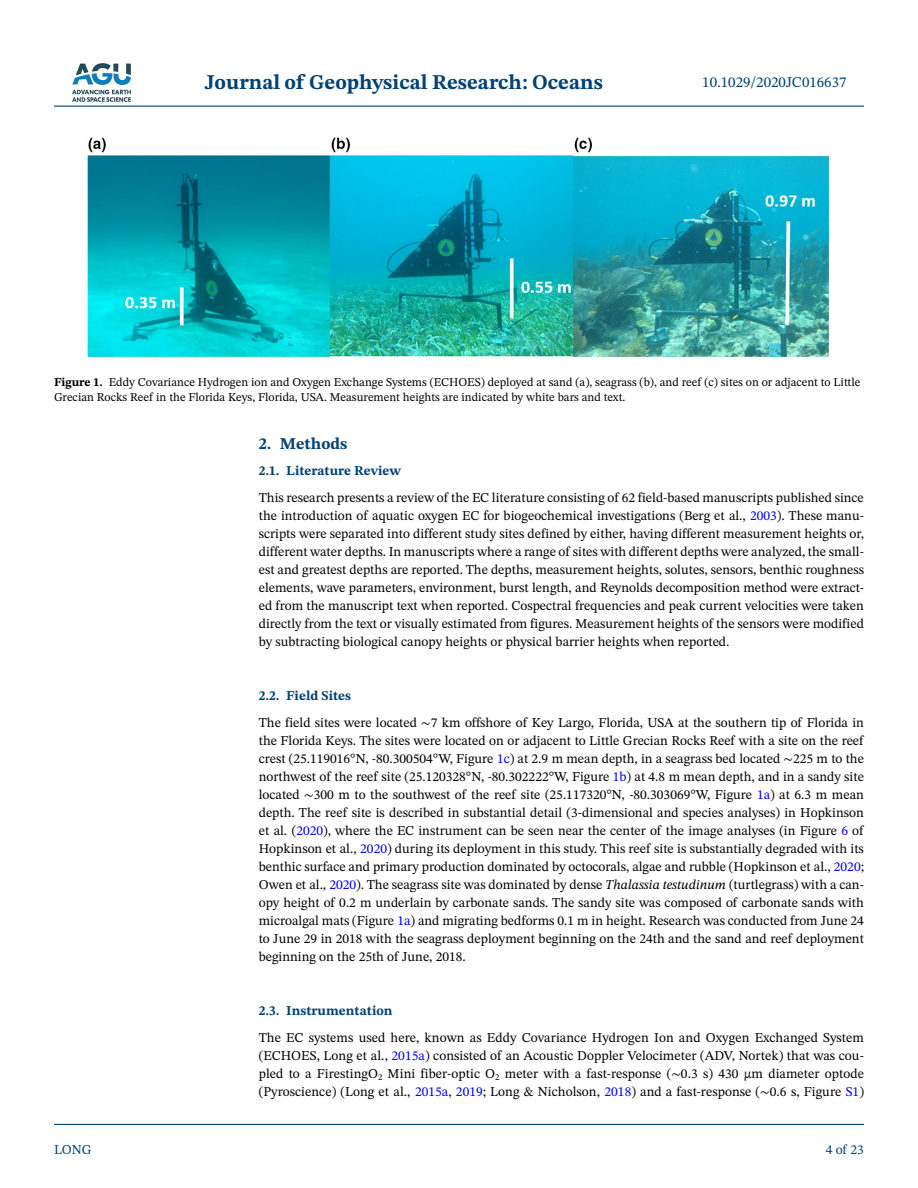
<style>
.page{position:relative;width:918px;height:1188px;background:#fff}
.page>*{position:absolute;margin:0;border:0;box-sizing:border-box;transform-origin:0 0}
.t1{font:700 21px "STIX Two Text";color:#004174}
.t2{font:700 16.5px "STIX Two Text";color:#004174}
.t3{font:15px "STIX Two Text";color:#004174}
.t4{font:13.5px/18px "STIX Two Text";color:#000;text-align:justify}
.t5{font:700 13.5px "STIX Two Text";color:#004174}
.t6{font:13.5px "STIX Two Text";color:#004174}
.t7{font:12px/15px "STIX Two Text";color:#000}
.s1{font-weight:700}
.s2{color:#00f}
.s3{font-weight:700;color:#004174}
.s4{font-family:"STIX Two Math"}
.s5{font-style:italic}
</style>
<div class="page">
<hr style="left:54px;top:106px;width:810px;height:1px;background:#004174">
<hr style="left:54px;top:1124px;width:810px;height:1px;background:#004174">
<img style="left:72px;top:63px;width:59px;height:39px">
<img style="left:87px;top:137px;width:742px;height:220px">
<h1 class="t1" style="left:205px;top:67px;width:399px">Journal of Geophysical Research: Oceans</h1>
<p class="t3" style="left:702px;top:72px;width:146px">10.1029/2020JC016637</p>
<p class="t7" style="left:54px;top:374px;width:808px"><span class="s1">Figure 1.</span> Eddy Covariance Hydrogen ion and Oxygen Exchange Systems (ECHOES) deployed at sand (a), seagrass (b), and reef (c) sites on or adjacent to Little<br>Grecian Rocks Reef in the Florida Keys, Florida, USA. Measurement heights are indicated by white bars and text.</p>
<p class="t2" style="left:259px;top:432px;width:90px">2. Methods</p>
<p class="t5" style="left:259px;top:461px;width:144px">2.1. Literature Review</p>
<p class="t4" style="left:259px;top:488px;width:607px">This research presents a review of the EC literature consisting of 62 field-based manuscripts published since the introduction of aquatic oxygen EC for biogeochemical investigations (Berg et al., <span class="s2">2003</span>). These manu&shy;scripts were separated into different study sites defined by either, having different measurement heights or, different water depths. In manuscripts where a range of sites with different depths were analyzed, the small&shy;est and greatest depths are reported. The depths, measurement heights, solutes, sensors, benthic roughness elements, wave parameters, environment, burst length, and Reynolds decomposition method were extract&shy;ed from the manuscript text when reported. Cospectral frequencies and peak current velocities were taken directly from the text or visually estimated from figures. Measurement heights of the sensors were modified by subtracting biological canopy heights or physical barrier heights when reported.</p>
<p class="t4" style="left:259px;top:682px;width:607px;line-height:27px"><span class="s3">2.2. Field Sites<br></span>The field sites were located <span class="s4">∼</span>7 km offshore of Key Largo, Florida, USA at the southern tip of Florida in</p>
<p class="t4" style="left:259px;top:731px;width:607px">the Florida Keys. The sites were located on or adjacent to Little Grecian Rocks Reef with a site on the reef crest (25.119016°N, -80.300504°W, Figure <span class="s2">1c</span>) at 2.9 m mean depth, in a seagrass bed located <span class="s4">∼</span>225 m to the northwest of the reef site (25.120328°N, -80.302222°W, Figure <span class="s2">1b</span>) at 4.8 m mean depth, and in a sandy site located <span class="s4">∼</span>300 m to the southwest of the reef site (25.117320°N, -80.303069°W, Figure <span class="s2">1a</span>) at 6.3 m mean depth. The reef site is described in substantial detail (3-dimensional and species analyses) in Hopkinson et al. (<span class="s2">2020</span>), where the EC instrument can be seen near the center of the image analyses (in Figure <span class="s2">6</span> of Hopkinson et al., <span class="s2">2020</span>) during its deployment in this study. This reef site is substantially degraded with its benthic surface and primary production dominated by octocorals, algae and rubble (Hopkinson et al., <span class="s2">2020</span>; Owen et al., <span class="s2">2020</span>). The seagrass site was dominated by dense <span class="s5">Thalassia testudinum</span> (turtlegrass) with a can&shy;opy height of 0.2 m underlain by carbonate sands. The sandy site was composed of carbonate sands with microalgal mats (Figure <span class="s2">1a</span>) and migrating bedforms 0.1 m in height. Research was conducted from June 24 to June 29 in 2018 with the seagrass deployment beginning on the 24th and the sand and reef deployment beginning on the 25th of June, 2018.</p>
<p class="t6" style="left:54px;top:1140px;width:39px">LONG</p>
<p class="t5" style="left:259px;top:1001px;width:135px">2.3. Instrumentation</p>
<p class="t4" style="left:259px;top:1028px;width:607px">The EC systems used here, known as Eddy Covariance Hydrogen Ion and Oxygen Exchanged System (ECHOES, Long et al., <span class="s2">2015a</span>) consisted of an Acoustic Doppler Velocimeter (ADV, Nortek) that was cou&shy;pled to a FirestingO<sub>2</sub> Mini fiber-optic O<sub>2</sub> meter with a fast-response (<span class="s4">∼</span>0.3 s) 430 µm diameter optode (Pyroscience) (Long et al., <span class="s2">2015a</span>, <span class="s2">2019</span>; Long &amp; Nicholson, <span class="s2">2018</span>) and a fast-response (<span class="s4">∼</span>0.6 s, Figure <span class="s2">S1</span>)</p>
<p class="t6" style="left:826px;top:1140px;width:40px">4 of 23</p>
</div>
